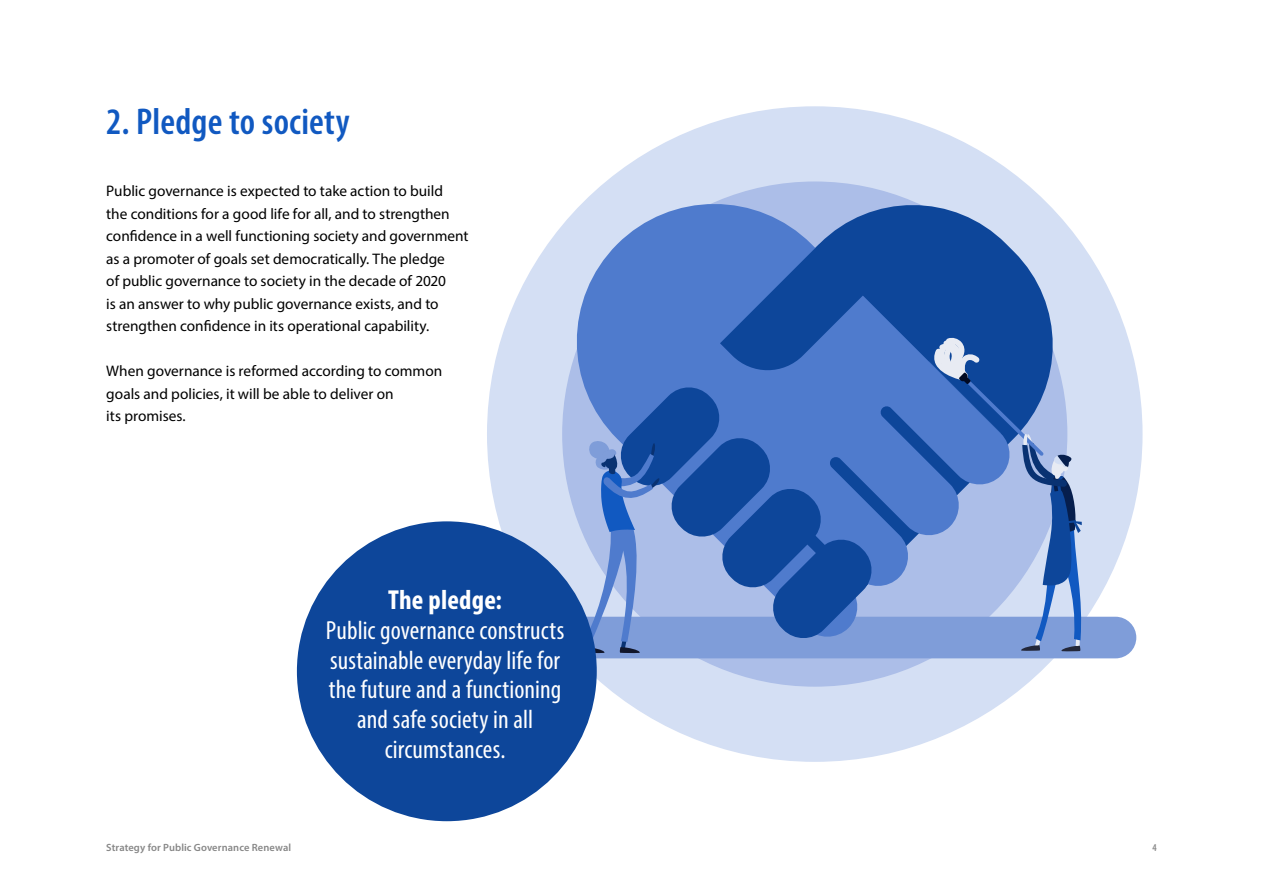
<style>
.page{position:relative;width:1263px;height:893px;background:#fff}
.page>*{position:absolute;margin:0;border:0;box-sizing:border-box;transform-origin:0 0}
.JHS_H2{font:600 condensed 37.5px "Myriad Pro";letter-spacing:.005em;color:#1159c1}
.Nosto{font:700 condensed 27.6px "Myriad Pro";letter-spacing:.01em;color:#fff}
.Nosto-2{font:condensed 26.25px/29.8px "Myriad Pro";letter-spacing:.005em;color:#fff;text-align:center}
.JHS_Leipäteksti{font:15.3px/22.5px "Myriad Pro";color:#000}
.t1{font:600 10.5px "Myriad Pro";letter-spacing:.01em;color:#878787}
.t2{font:600 condensed 10.5px "Myriad Pro";color:#878787}
</style>
<div class="page">
<div style="left:487px;top:106px;width:655px;height:656px;background:#d4dff4;border-radius:50%"></div>
<div style="left:562px;top:181px;width:505px;height:506px;background:#acbee8;border-radius:50%"></div>
<div style="left:472px;top:617px;width:664px;height:41px;background:#7f9dd9;border-radius:21px"></div>
<svg style="left:1012px;top:192px;width:53px;height:145px"></svg>
<svg style="left:563px;top:191px;width:449px;height:426px;fill:#4f7bcd"></svg>
<svg style="left:720px;top:235px;width:156px;height:140px;background:#2e60b3"></svg>
<svg style="left:584px;top:385px;width:290px;height:268px"></svg>
<svg style="left:934px;top:337px;width:149px;height:315px"></svg>
<div style="left:297px;top:521px;width:300px;height:300px;background:#0d469a;border-radius:50%"></div>
<h2 class="JHS_H2" style="left:106px;top:101px;width:245px">2. Pledge to society</h2>
<p class="JHS_Leipäteksti" style="left:106px;top:180px;width:364px">Public governance is expected to take action to build<br>the conditions for a good life for all, and to strengthen confidence in a well functioning society and government as a promoter of goals set democratically. The pledge<br>of public governance to society in the decade of 2020<br>is an answer to why public governance exists, and to strengthen confidence in its operational capability.</p>
<p class="JHS_Leipäteksti" style="left:106px;top:360px;width:337px">When governance is reformed according to common goals and policies, it will be able to deliver on<br>its promises.</p>
<p class="Nosto" style="left:388px;top:584px;width:115px">The pledge:</p>
<p class="Nosto-2" style="left:326px;top:615px;width:240px">Public governance constructs sustainable everyday life for the future and a functioning and safe society in all circumstances.</p>
<p class="t1" style="left:106px;top:841px;width:186px">Strategy for Public Governance Renewal</p>
<p class="t2" style="left:1152px;top:842px;width:6px">4</p>
</div>
